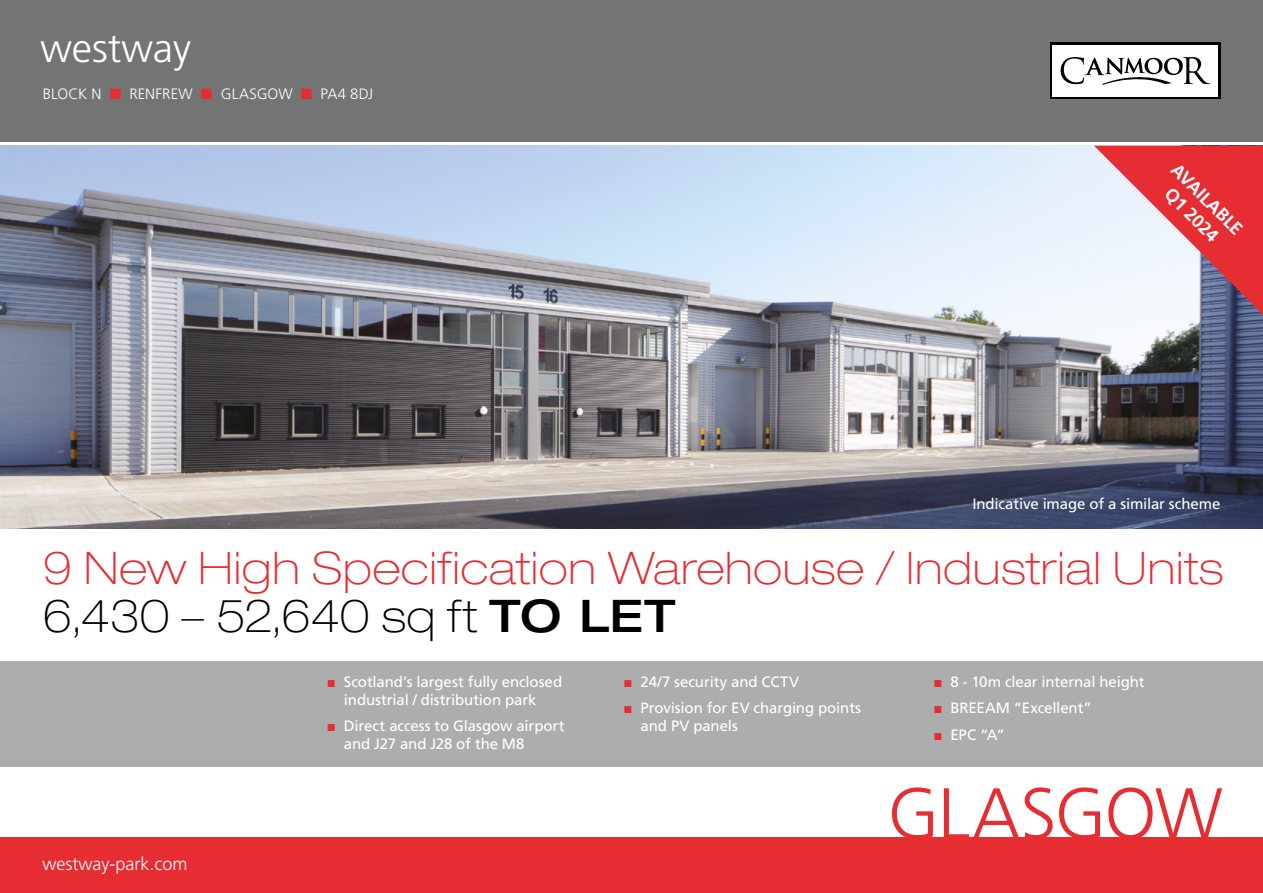
<style>
.page{position:relative;width:1263px;height:893px;background:#fff}
.page>*{position:absolute;margin:0;border:0;box-sizing:border-box;transform-origin:0 0}
.t1{font:300 72px "Frutiger LT Std";letter-spacing:-.02em;color:#e62d32}
.t2{font:100 expanded 45px/48px "Helvetica Neue LT Pro";letter-spacing:.02em;color:#e62d32}
.t3{font:300 40.5px "Frutiger LT Std";color:#fff}
.t4{font:300 18px "Frutiger LT Std";color:#fff}
.t5{font:700 18px/21.6px "Frutiger LT Std";color:#fff;text-align:center}
.t6{font:15px/18px "Frutiger LT Std";letter-spacing:-.01em;color:#fff}
.t7{font:300 15px "Frutiger LT Std";letter-spacing:.005em;color:#fff}
.s1{color:#e62d32}
.s2{color:#000}
.s3{font-weight:500;color:#000}
.s4{font-family:"Arial";color:#e62d32}
</style>
<div class="page">
<div style="left:0;top:838px;width:1263px;height:55px;background:#e62d32"></div>
<div style="left:0;top:661px;width:1263px;height:105px;background:#acaeae"></div>
<div style="left:0;top:0;width:1263px;height:141px;background:#737575"></div>
<img style="left:0;top:146px;width:1263px;height:382px">
<div style="left:1050px;top:43px;width:170px;height:56px;background:#000"></div>
<div style="left:1052px;top:45px;width:166px;height:52px;background:#fff"></div>
<svg style="left:1060px;top:57px;width:150px;height:28px"></svg>
<svg style="left:1094px;top:146px;width:169px;height:169px"></svg>
<h3 class="t3" style="left:40px;top:26px;width:152px">westway</h3>
<p class="t7" style="left:43px;top:85px;width:332px">BLOCK N <span class="s1">■</span> RENFREW <span class="s1">■</span> GLASGOW <span class="s1">■</span> PA4 8DJ</p>
<p class="t5" style="left:1182px;top:159px;width:94px;rotate:45deg">AVAILABLE<br>Q1 2024</p>
<p class="t6" style="left:972px;top:495px;width:250px">Indicative image of a similar scheme</p>
<h2 class="t2" style="left:43px;top:543px;width:1182px">9 New High Specification Warehouse / Industrial Units<br><span class="s2">6,430 – 52,640 sq ft</span> <span class="s3">TO LET</span></h2>
<p class="t4" style="left:43px;top:854px;width:146px">westway-park.com</p>
<p class="t6" style="left:327px;top:673px;width:237px;text-align:center"><span class="s4">■</span> Scotland’s largest fully enclosed industrial / distribution park</p>
<p class="t6" style="left:344px;top:717px;width:222px;text-indent:-17px"><span class="s4">■</span> Direct access to Glasgow airport and J27 and J28 of the M8</p>
<p class="t6" style="left:624px;top:673px;width:177px"><span class="s4">■</span> 24/7 security and CCTV</p>
<p class="t6" style="left:641px;top:699px;width:222px;text-indent:-17px"><span class="s4">■</span> Provision for EV charging points and PV panels</p>
<p class="t6" style="left:933px;top:673px;width:213px"><span class="s4">■</span> 8 - 10m clear internal height</p>
<p class="t6" style="left:933px;top:699px;width:160px"><span class="s4">■</span> BREEAM “Excellent”</p>
<p class="t6" style="left:933px;top:726px;width:73px"><span class="s4">■</span> EPC “A”</p>
<h1 class="t1" style="left:887px;top:773px;width:337px">GLASGOW</h1>
</div>
